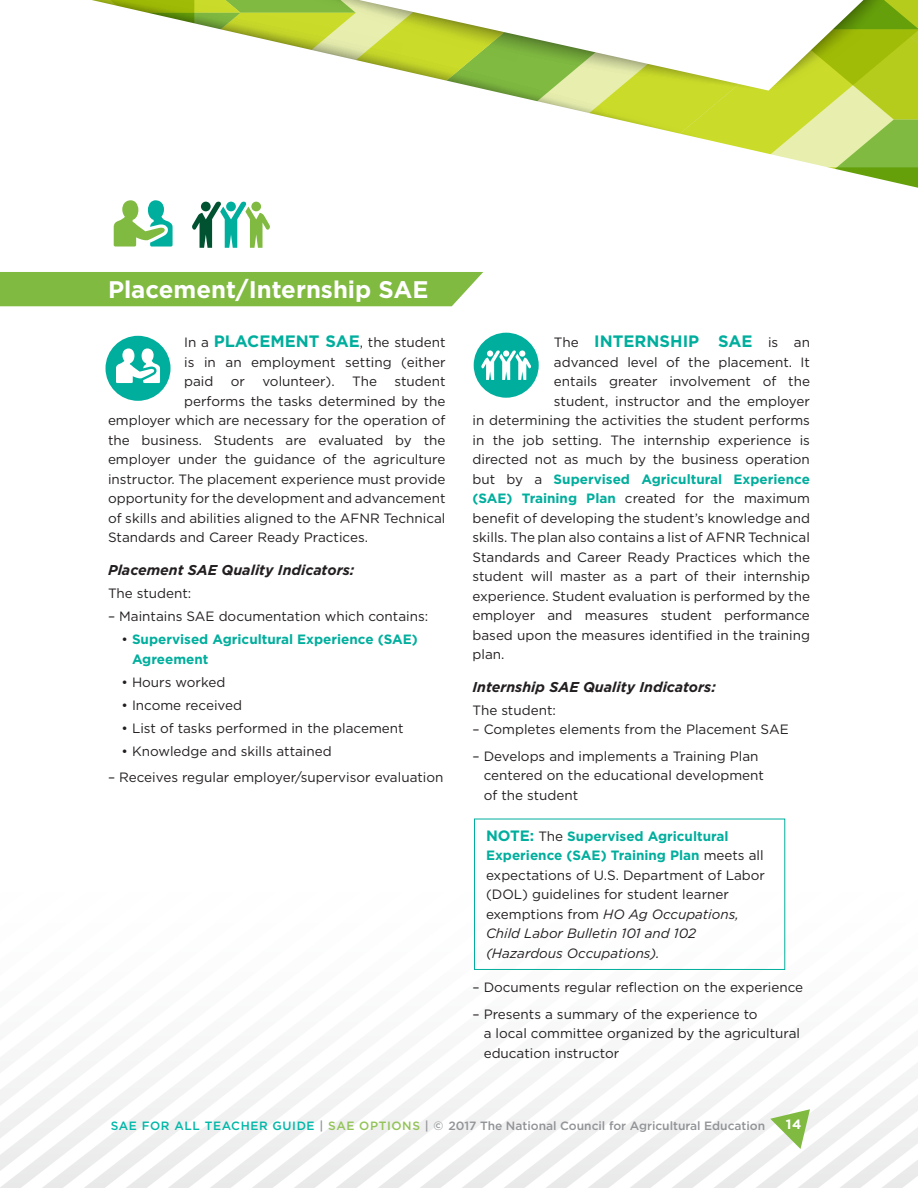
<style>
.page{position:relative;width:918px;height:1188px;background:#fff}
.page>*{position:absolute;margin:0;border:0;box-sizing:border-box;transform-origin:0 0}
.White_Definition_Sub{font:700 24px "Gotham";color:#fff}
.Teacher_Body_Text_9{font:700 16.5px "Gotham";color:#00ae9d}
.t1{font:15.3px "Myriad Pro";color:#231f20}
.Intro_Body_Text{font:italic 700 14.25px "Gotham";color:#231f20}
.Teacher_Body_Text_9-2{font:13.5px/19.5px "Gotham";color:#231f20;text-align:justify}
.Quality_Indicators{font:13.5px/19.5px "Gotham";color:#231f20}
.Quality_Indicators-2{font:700 13.5px/19.5px "Gotham";color:#00ae9d}
.Teacher_Body_Text_9-3{font:700 13.5px "Gotham";color:#00ae9d}
.t2{font:700 13.5px "Gotham";color:#fff}
.t3{font:500 12px "Gotham";color:#919396}
.s1{font-weight:700;font-size:16.5px;color:#00ae9d}
.s2{font-weight:400;color:#231f20}
.s3{font-weight:400;font-size:13.5px;color:#231f20}
.s4{font-weight:700;color:#00ae9d}
.s5{font-weight:700;font-size:15px;color:#00ae9d}
.s6{font-style:italic}
.s7{color:#00b7a8}
.s8{color:#93c358}
</style>
<div class="page">
<svg style="left:654px;top:892px;width:132px;height:296px"></svg>
<svg style="left:764px;top:898px;width:22px;height:290px"></svg>
<svg style="left:612px;top:1072px;width:42px;height:116px"></svg>
<svg style="left:402px;top:1072px;width:210px;height:116px"></svg>
<svg style="left:0;top:1072px;width:402px;height:116px"></svg>
<svg style="left:0;top:0;width:918px;height:401px"></svg>
<svg style="left:770px;top:931px;width:148px;height:257px"></svg>
<div style="left:0;top:272px;width:483px;height:34px;background:#80ba41"></div>
<div style="left:106px;top:336px;width:65px;height:65px;background:#00ae9d;border-radius:50%"></div>
<svg style="left:116px;top:348px;width:44px;height:35px"></svg>
<div style="left:474px;top:333px;width:65px;height:65px;background:#00ae9d;border-radius:50%"></div>
<svg style="left:481px;top:350px;width:50px;height:30px"></svg>
<svg style="left:114px;top:200px;width:59px;height:47px"></svg>
<svg style="left:192px;top:201px;width:78px;height:47px"></svg>
<div style="left:474px;top:819px;width:311px;height:151px;border:1px solid #00ae9d"></div>
<p class="White_Definition_Sub" style="left:108px;top:273px;width:322px">Placement/Internship SAE</p>
<p class="Teacher_Body_Text_9-2" style="left:184px;top:333px;width:263px">In a <span class="s1">PLACEMENT SAE</span>, the student is in an employment setting (either paid</p>
<p class="Teacher_Body_Text_9-2" style="left:231px;top:372px;width:16px">or</p>
<p class="Teacher_Body_Text_9-2" style="left:262px;top:372px;width:74px">volunteer).</p>
<p class="Teacher_Body_Text_9-2" style="left:352px;top:372px;width:26px">The</p>
<p class="Teacher_Body_Text_9-2" style="left:394px;top:372px;width:53px">student</p>
<p class="Teacher_Body_Text_9-2" style="left:184px;top:391px;width:263px">performs the tasks determined by the</p>
<p class="Teacher_Body_Text_9-2" style="left:108px;top:411px;width:339px">employer which are necessary for the operation of</p>
<p class="Teacher_Body_Text_9-2" style="left:108px;top:430px;width:339px">the business. Students are evaluated by the</p>
<p class="Teacher_Body_Text_9-2" style="left:108px;top:450px;width:339px">employer under the guidance of the agriculture</p>
<p class="Teacher_Body_Text_9-2" style="left:108px;top:469px;width:339px">instructor. The placement experience must provide</p>
<p class="Teacher_Body_Text_9-2" style="left:108px;top:489px;width:339px">opportunity for the development and advancement</p>
<p class="Teacher_Body_Text_9-2" style="left:108px;top:508px;width:339px">of skills and abilities aligned to the AFNR Technical</p>
<p class="Teacher_Body_Text_9-2" style="left:108px;top:528px;width:262px">Standards and Career Ready Practices.</p>
<p class="Intro_Body_Text" style="left:108px;top:561px;width:248px">Placement SAE Quality Indicators:</p>
<p class="Quality_Indicators" style="left:108px;top:583px;width:85px">The student:</p>
<p class="Quality_Indicators" style="left:108px;top:606px;width:322px">– Maintains SAE documentation which contains:</p>
<p class="Quality_Indicators-2" style="left:132px;top:630px;width:287px;text-indent:-11px"><span class="s2">•</span> Supervised Agricultural Experience (SAE)<br>Agreement</p>
<p class="Quality_Indicators" style="left:122px;top:672px;width:105px">• Hours worked</p>
<p class="Quality_Indicators" style="left:122px;top:695px;width:122px">• Income received</p>
<p class="Quality_Indicators" style="left:122px;top:718px;width:284px">• List of tasks performed in the placement</p>
<p class="Quality_Indicators" style="left:122px;top:741px;width:212px">• Knowledge and skills attained</p>
<p class="Quality_Indicators" style="left:108px;top:767px;width:337px">– Receives regular employer/supervisor evaluation</p>
<p class="t1" style="left:266px;top:375px;width:114px">Foundational SAE</p>
<p class="t1" style="left:266px;top:516px;width:139px">Placement/Internship</p>
<p class="Teacher_Body_Text_9" style="left:554px;top:331px;width:258px"><span class="s3">The</span> INTERNSHIP SAE <span class="s3">is an</span></p>
<p class="Teacher_Body_Text_9-2" style="left:554px;top:352px;width:258px">advanced level of the placement. It</p>
<p class="Teacher_Body_Text_9-2" style="left:554px;top:372px;width:258px">entails greater involvement of the</p>
<p class="Teacher_Body_Text_9-2" style="left:554px;top:391px;width:257px">student, instructor and the employer</p>
<p class="Teacher_Body_Text_9-2" style="left:472px;top:411px;width:339px">in determining the activities the student performs</p>
<p class="Teacher_Body_Text_9-2" style="left:472px;top:430px;width:339px">in the job setting. The internship experience is</p>
<p class="Teacher_Body_Text_9-2" style="left:472px;top:450px;width:339px">directed not as much by the business operation</p>
<p class="Teacher_Body_Text_9-3" style="left:472px;top:470px;width:339px"><span class="s2">but by a</span> Supervised Agricultural Experience</p>
<p class="Teacher_Body_Text_9-2" style="left:472px;top:489px;width:339px"><span class="s4">(SAE) Training Plan</span> created for the maximum</p>
<p class="Teacher_Body_Text_9-2" style="left:472px;top:508px;width:339px">benefit of developing the student’s knowledge and</p>
<p class="Teacher_Body_Text_9-2" style="left:472px;top:528px;width:339px">skills. The plan also contains a list of AFNR Technical</p>
<p class="Teacher_Body_Text_9-2" style="left:472px;top:547px;width:339px">Standards and Career Ready Practices which the</p>
<p class="Teacher_Body_Text_9-2" style="left:472px;top:567px;width:339px">student will master as a part of their internship</p>
<p class="Teacher_Body_Text_9-2" style="left:472px;top:586px;width:339px">experience. Student evaluation is performed by the</p>
<p class="Teacher_Body_Text_9-2" style="left:472px;top:606px;width:339px">employer and measures student performance</p>
<p class="Teacher_Body_Text_9-2" style="left:472px;top:625px;width:339px">based upon the measures identified in the training</p>
<p class="Teacher_Body_Text_9-2" style="left:472px;top:645px;width:33px">plan.</p>
<p class="Intro_Body_Text" style="left:472px;top:678px;width:245px">Internship SAE Quality Indicators:</p>
<p class="Teacher_Body_Text_9-2" style="left:472px;top:700px;width:85px">The student:</p>
<p class="Quality_Indicators" style="left:472px;top:720px;width:318px">– Completes elements from the Placement SAE</p>
<p class="Quality_Indicators" style="left:484px;top:746px;width:282px;text-indent:-11px">– Develops and implements a Training Plan centered on the educational development of the student</p>
<p class="Teacher_Body_Text_9-2" style="left:486px;top:826px;width:281px;text-align:left"><span class="s5">NOTE:</span> The <span class="s4">Supervised Agricultural Experience (SAE) Training Plan</span> meets all expectations of U.S. Department of Labor (DOL) guidelines for student learner exemptions from <span class="s6">HO Ag Occupations, Child Labor Bulletin 101 and 102 (Hazardous Occupations).</span></p>
<p class="Quality_Indicators" style="left:472px;top:978px;width:332px">– Documents regular reflection on the experience</p>
<p class="Quality_Indicators" style="left:484px;top:1004px;width:318px;text-indent:-11px">– Presents a summary of the experience to<br>a local committee organized by the agricultural education instructor</p>
<p class="t3" style="left:111px;top:1118px;width:656px"><span class="s7">SAE FOR ALL TEACHER GUIDE</span> | <span class="s8">SAE OPTIONS</span> | © 2017 The National Council for Agricultural Education</p>
<p class="t2" style="left:786px;top:1116px;width:17px">14</p>
</div>
